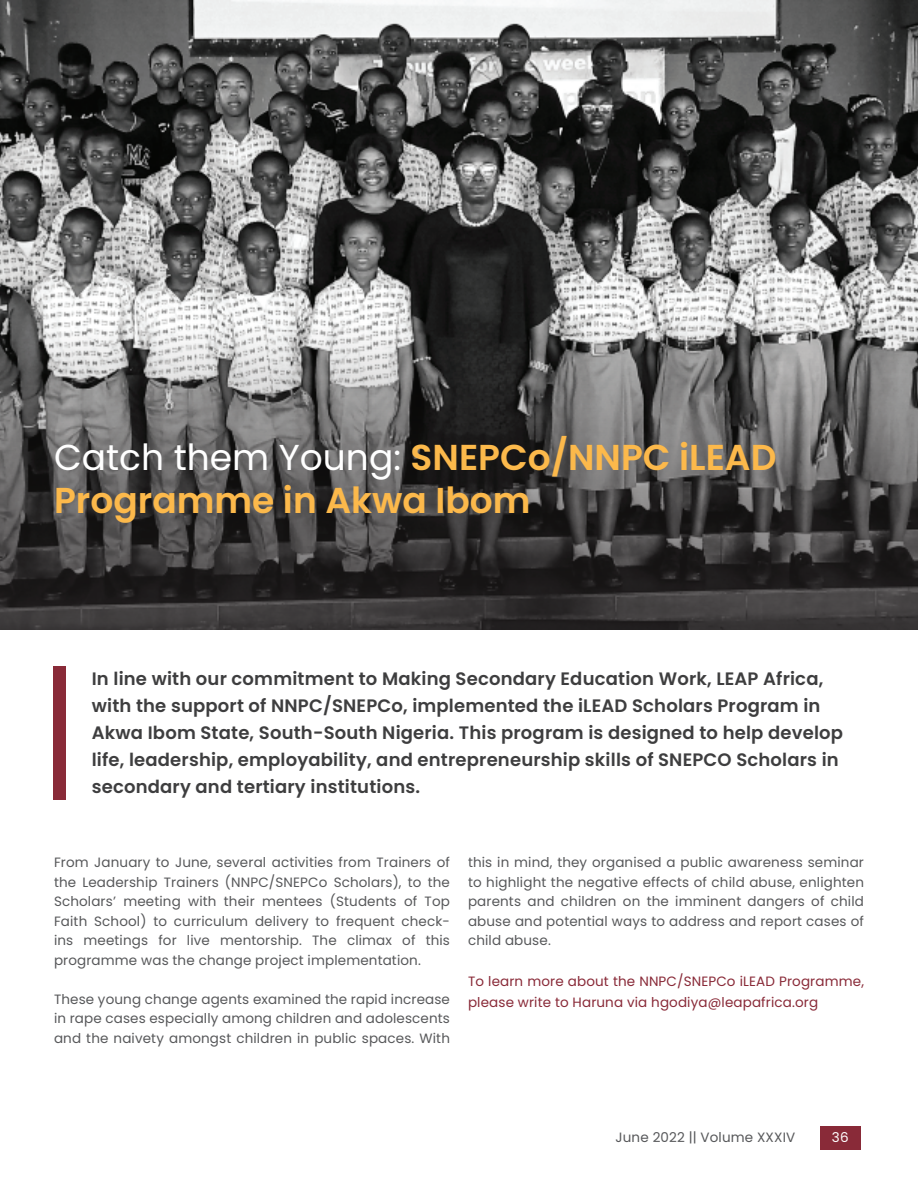
<style>
.page{position:relative;width:918px;height:1188px;background:#fff}
.page>*{position:absolute;margin:0;border:0;box-sizing:border-box;transform-origin:0 0}
.t1{font:600 36px/43.2px "Poppins";color:#fcb94b}
.t2{font:600 18px/27px "Poppins";letter-spacing:.01em;color:#3e3e3f}
.t3{font:13.5px/19.5px "Poppins";letter-spacing:.01em;color:#57585a;text-align:justify}
.t4{font:13.5px/21px "Poppins";letter-spacing:.01em;color:#892a38}
.t5{font:13.5px "Poppins";color:#fff}
.s1{font-weight:400;color:#fff}
</style>
<div class="page">
<div style="left:820px;top:1126px;width:41px;height:24px;background:#892a38"></div>
<img style="left:0;top:0;width:918px;height:630px">
<div style="left:53px;top:666px;width:13px;height:134px;background:#892a38"></div>
<h1 class="t1" style="left:54px;top:436px;width:724px"><span class="s1">Catch them Young:</span> SNEPCo/NNPC iLEAD<br>Programme in Akwa Ibom</h1>
<p class="t2" style="left:92px;top:665px;width:753px">In line with our commitment to Making Secondary Education Work, LEAP Africa, with the support of NNPC/SNEPCo, implemented the iLEAD Scholars Program in Akwa Ibom State, South-South Nigeria. This program is designed to help develop life, leadership, employability, and entrepreneurship skills of SNEPCO Scholars in secondary and tertiary institutions.</p>
<p class="t3" style="left:54px;top:853px;width:398px">From January to June, several activities from Trainers of the Leadership Trainers (NNPC/SNEPCo Scholars), to the Scholars’ meeting with their mentees (Students of Top Faith School) to curriculum delivery to frequent check&shy;ins meetings for live mentorship. The climax of this programme was the change project implementation.</p>
<p class="t3" style="left:54px;top:989px;width:398px">These young change agents examined the rapid increase in rape cases especially among children and adolescents and the naivety amongst children in public spaces. With</p>
<p class="t3" style="left:468px;top:853px;width:398px">this in mind, they organised a public awareness seminar to highlight the negative effects of child abuse, enlighten parents and children on the imminent dangers of child abuse and potential ways to address and report cases of child abuse.</p>
<p class="t4" style="left:468px;top:971px;width:398px">To learn more about the NNPC/SNEPCo iLEAD Programme, please write to Haruna via hgodiya@leapafrica.org</p>
<p class="t3" style="left:616px;top:1128px;width:181px">June 2022 || Volume XXXIV</p>
<p class="t5" style="left:832px;top:1129px;width:18px">36</p>
</div>
